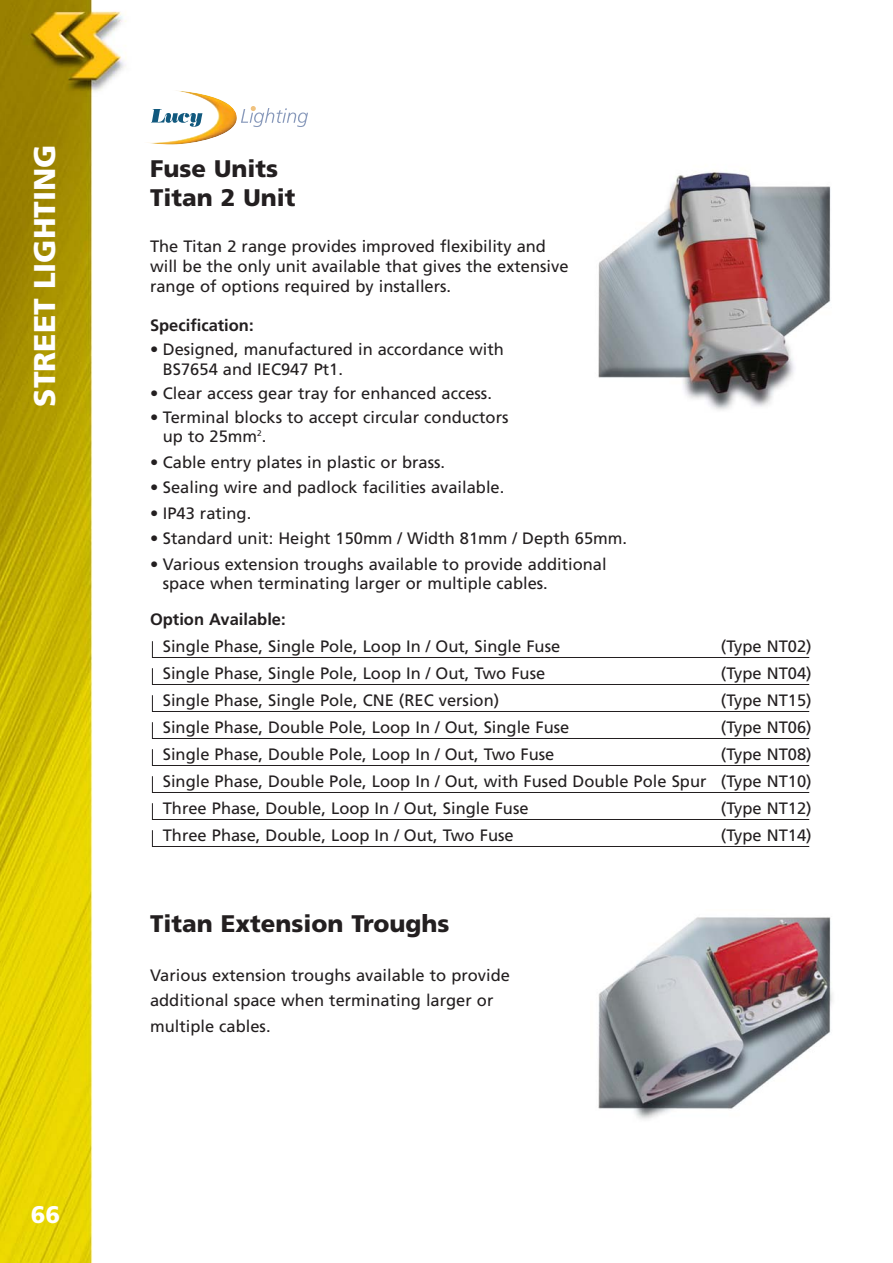
<style>
.page{position:relative;width:893px;height:1263px;background:#fff}
.page>*{position:absolute;margin:0;border:0;box-sizing:border-box;transform-origin:0 0}
.t1{font:900 30px "Frutiger";color:#fff}
.t2{font:900 24px/28.8px "Frutiger";color:#231f20}
.t3{font:900 24px "Frutiger";color:#fff}
.t4{font:16.5px/19.5px "Frutiger";color:#231f20}
.t5{font:700 16.5px "Frutiger";color:#231f20}
</style>
<div class="page">
<img style="left:0;top:0;width:127px;height:1263px">
<svg style="left:152px;top:641px;width:658px;height:17px"></svg>
<svg style="left:152px;top:668px;width:658px;height:17px"></svg>
<svg style="left:152px;top:695px;width:658px;height:17px"></svg>
<svg style="left:152px;top:722px;width:658px;height:17px"></svg>
<svg style="left:152px;top:749px;width:658px;height:17px"></svg>
<svg style="left:152px;top:776px;width:658px;height:17px"></svg>
<svg style="left:152px;top:803px;width:658px;height:17px"></svg>
<svg style="left:152px;top:830px;width:658px;height:17px"></svg>
<svg style="left:241px;top:106px;width:67px;height:21px"></svg>
<img style="left:147px;top:90px;width:90px;height:55px">
<img style="left:598px;top:170px;width:233px;height:240px">
<img style="left:598px;top:917px;width:235px;height:203px">
<h1 class="t1" style="left:33px;top:407px;width:264px;rotate:-90deg">STREET LIGHTING</h1>
<h2 class="t3" style="left:31px;top:1205px;width:31px">66</h2>
<h2 class="t2" style="left:150px;top:156px;width:147px">Fuse Units<br>Titan 2 Unit</h2>
<p class="t4" style="left:150px;top:238px;width:420px">The Titan 2 range provides improved flexibility and will be the only unit available that gives the extensive range of options required by installers.</p>
<p class="t5" style="left:150px;top:319px;width:105px">Specification:</p>
<p class="t4" style="left:163px;top:341px;width:342px;text-indent:-13px">• Designed, manufactured in accordance with<br>BS7654 and IEC947 Pt1.</p>
<p class="t4" style="left:150px;top:384px;width:343px">• Clear access gear tray for enhanced access.</p>
<p class="t4" style="left:163px;top:408px;width:347px;text-indent:-13px">• Terminal blocks to accept circular conductors up to 25mm<sup>2</sup>.</p>
<p class="t4" style="left:150px;top:453px;width:297px">• Cable entry plates in plastic or brass.</p>
<p class="t4" style="left:150px;top:479px;width:356px">• Sealing wire and padlock facilities available.</p>
<p class="t4" style="left:150px;top:504px;width:103px">• IP43 rating.</p>
<p class="t4" style="left:150px;top:530px;width:479px">• Standard unit: Height 150mm / Width 81mm / Depth 65mm.</p>
<p class="t4" style="left:163px;top:555px;width:445px;text-indent:-13px">• Various extension troughs available to provide additional space when terminating larger or multiple cables.</p>
<p class="t5" style="left:150px;top:612px;width:137px">Option Available:</p>
<p class="t4" style="left:163px;top:638px;width:399px">Single Phase, Single Pole, Loop In / Out, Single Fuse</p>
<p class="t4" style="left:721px;top:638px;width:92px">(Type NT02)</p>
<p class="t4" style="left:163px;top:665px;width:384px">Single Phase, Single Pole, Loop In / Out, Two Fuse</p>
<p class="t4" style="left:721px;top:665px;width:92px">(Type NT04)</p>
<p class="t4" style="left:163px;top:692px;width:338px">Single Phase, Single Pole, CNE (REC version)</p>
<p class="t4" style="left:721px;top:692px;width:92px">(Type NT15)</p>
<p class="t4" style="left:163px;top:719px;width:408px">Single Phase, Double Pole, Loop In / Out, Single Fuse</p>
<p class="t4" style="left:721px;top:719px;width:92px">(Type NT06)</p>
<p class="t4" style="left:163px;top:746px;width:393px">Single Phase, Double Pole, Loop In / Out, Two Fuse</p>
<p class="t4" style="left:163px;top:742px;width:650px;line-height:27px;text-align:justify;text-indent:558px">(Type NT08)<br>Single Phase, Double Pole, Loop In / Out, with Fused Double Pole Spur (Type NT10)<br>Three Phase, Double, Loop In / Out, Single Fuse</p>
<p class="t4" style="left:721px;top:800px;width:92px">(Type NT12)</p>
<p class="t4" style="left:163px;top:827px;width:352px">Three Phase, Double, Loop In / Out, Two Fuse</p>
<p class="t4" style="left:721px;top:827px;width:92px">(Type NT14)</p>
<h2 class="t2" style="left:150px;top:911px;width:301px">Titan Extension Troughs</h2>
<p class="t4" style="left:150px;top:964px;width:361px;line-height:25.5px">Various extension troughs available to provide additional space when terminating larger or multiple cables.</p>
</div>
